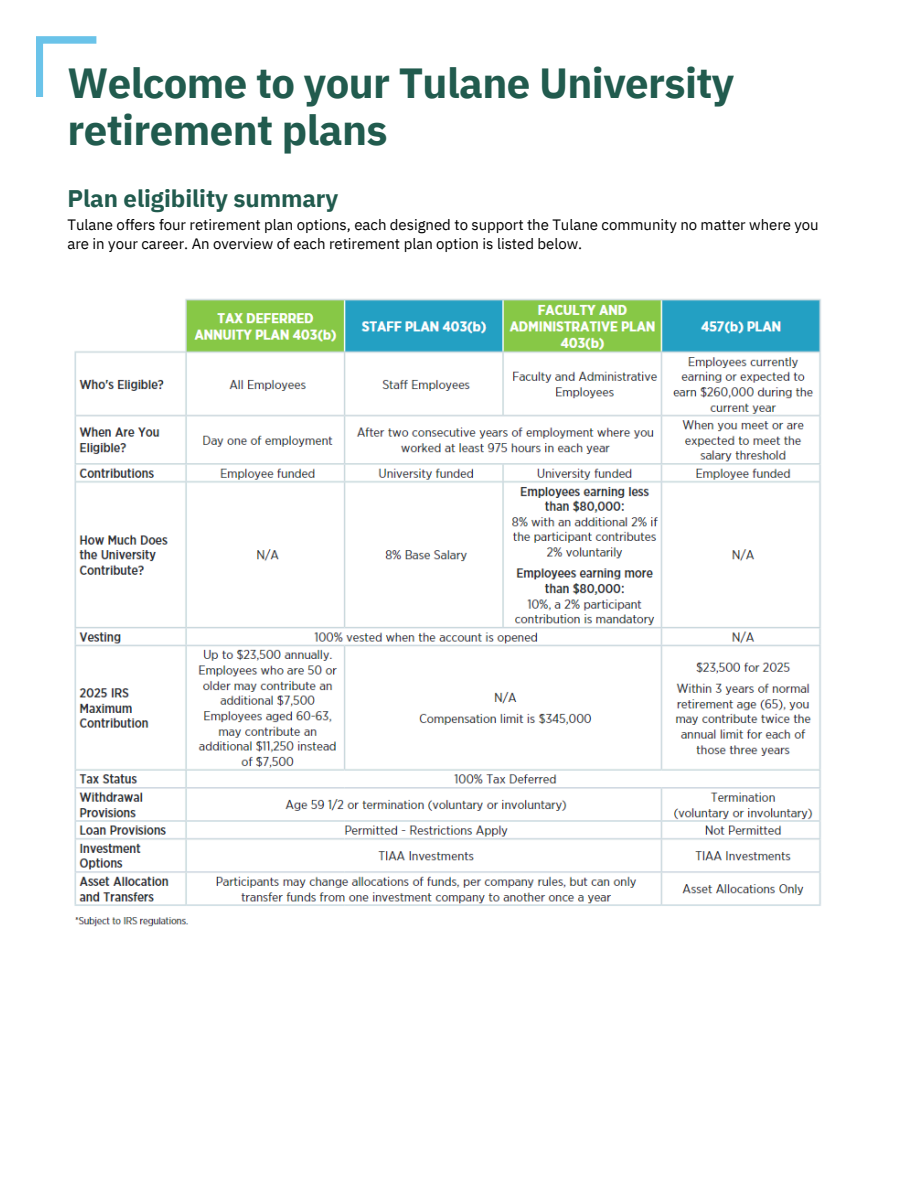
<style>
.page{position:relative;width:918px;height:1188px;background:#fff}
.page>*{position:absolute;margin:0;border:0;box-sizing:border-box;transform-origin:0 0}
.t1{font:700 42px/47.2px "IBM Plex Sans";letter-spacing:-.015em;color:#215b4e}
.t2{font:700 24px "IBM Plex Sans";letter-spacing:-.005em;color:#215b4e}
.t3{font:15px/19.2px "IBM Plex Sans";letter-spacing:-.005em;color:#000}
</style>
<div class="page">
<svg style="left:36px;top:36px;width:60px;height:61px"></svg>
<img style="left:74px;top:298px;width:747px;height:629px">
<p class="t1" style="left:68px;top:58px;width:668px">Welcome to your Tulane University retirement plans</p>
<h1 class="t2" style="left:68px;top:183px;width:272px">Plan eligibility summary</h1>
<p class="t3" style="left:68px;top:214px;width:753px">Tulane offers four retirement plan options, each designed to support the Tulane community no matter where you are in your career. An overview of each retirement plan option is listed below.</p>
</div>
